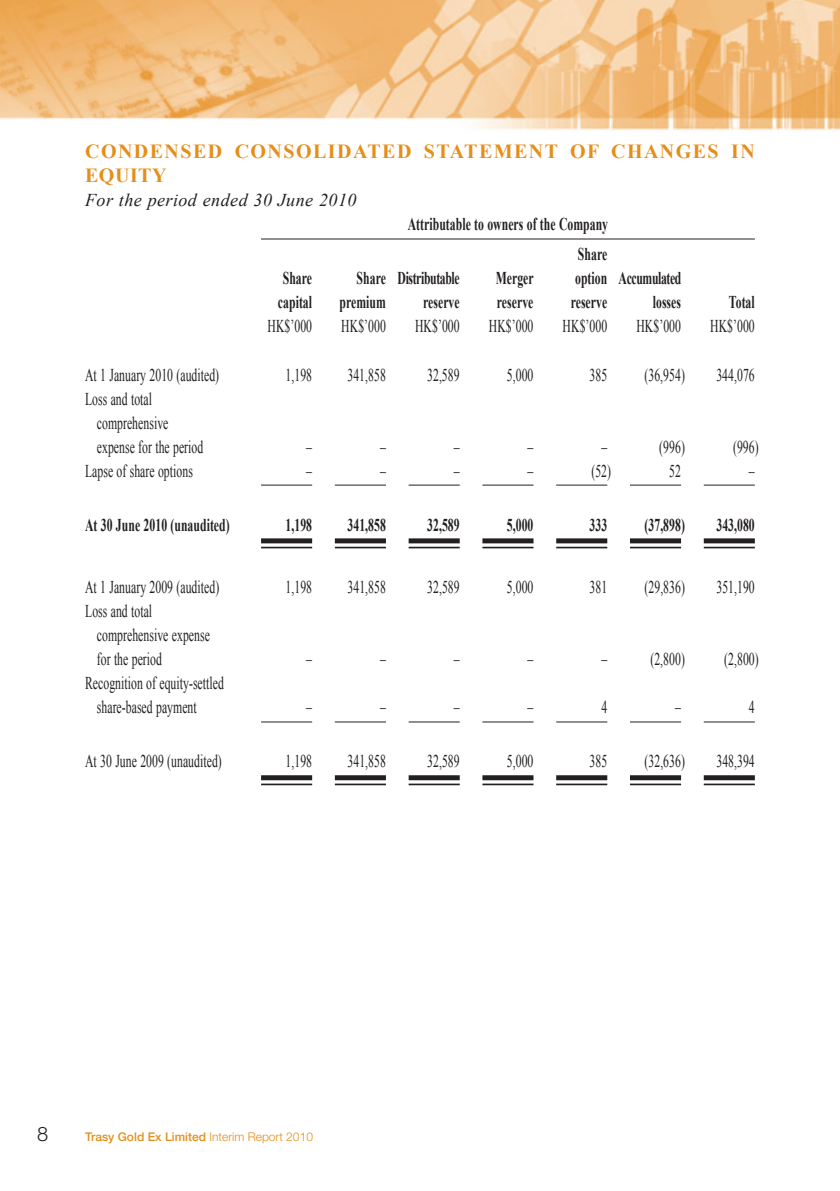
<style>
.page{position:relative;width:840px;height:1191px;background:#fff}
.page>*{position:absolute;margin:0;border:0;box-sizing:border-box;transform-origin:0 0}
.t1{font:700 20px/24px "Times New Roman";letter-spacing:.07em;color:#e58e19}
.t2{font:300 20px "Helvetica Neue LT Std";color:#231f20}
.t3{font:18px/24px "Times New Roman";letter-spacing:.005em;color:#231f20;scale:.65 1}
.t4{font:700 18px/30px "Times New Roman";letter-spacing:.005em;color:#231f20;text-align:right;scale:.65 1}
.t5{font:700 18px "Times New Roman";letter-spacing:-.03em;color:#231f20;scale:.65 1}
.t6{font:italic 18px "Times New Roman";letter-spacing:.025em;color:#231f20}
.t7{font:500 12px "Helvetica Neue LT Std";color:#e58e19}
.s1{font-weight:300}
</style>
<div class="page">
<img style="left:0;top:0;width:839px;height:786px">
<hr style="left:261px;top:238px;width:493px;height:1px;background:#231f20">
<hr style="left:261px;top:484px;width:51px;height:1px;background:#231f20">
<hr style="left:334px;top:484px;width:52px;height:1px;background:#231f20">
<hr style="left:408px;top:484px;width:51px;height:1px;background:#231f20">
<hr style="left:482px;top:484px;width:51px;height:1px;background:#231f20">
<hr style="left:556px;top:484px;width:51px;height:1px;background:#231f20">
<hr style="left:629px;top:484px;width:51px;height:1px;background:#231f20">
<hr style="left:703px;top:484px;width:51px;height:1px;background:#231f20">
<div style="left:261px;top:538px;width:51px;height:5px;background:#231f20"></div>
<hr style="left:261px;top:547px;width:51px;height:1px;background:#231f20">
<div style="left:334px;top:538px;width:52px;height:5px;background:#231f20"></div>
<hr style="left:334px;top:547px;width:52px;height:1px;background:#231f20">
<div style="left:408px;top:538px;width:51px;height:5px;background:#231f20"></div>
<hr style="left:408px;top:547px;width:51px;height:1px;background:#231f20">
<div style="left:482px;top:538px;width:51px;height:5px;background:#231f20"></div>
<hr style="left:482px;top:547px;width:51px;height:1px;background:#231f20">
<div style="left:556px;top:538px;width:51px;height:5px;background:#231f20"></div>
<hr style="left:556px;top:547px;width:51px;height:1px;background:#231f20">
<div style="left:629px;top:538px;width:51px;height:5px;background:#231f20"></div>
<hr style="left:629px;top:547px;width:51px;height:1px;background:#231f20">
<div style="left:703px;top:538px;width:51px;height:5px;background:#231f20"></div>
<hr style="left:703px;top:547px;width:51px;height:1px;background:#231f20">
<hr style="left:261px;top:721px;width:51px;height:1px;background:#231f20">
<hr style="left:334px;top:721px;width:52px;height:1px;background:#231f20">
<hr style="left:408px;top:721px;width:51px;height:1px;background:#231f20">
<hr style="left:482px;top:721px;width:51px;height:1px;background:#231f20">
<hr style="left:556px;top:721px;width:51px;height:1px;background:#231f20">
<hr style="left:629px;top:721px;width:51px;height:1px;background:#231f20">
<hr style="left:703px;top:721px;width:51px;height:1px;background:#231f20">
<div style="left:261px;top:775px;width:51px;height:5px;background:#231f20"></div>
<hr style="left:261px;top:783px;width:51px;height:2px;background:#231f20">
<div style="left:334px;top:775px;width:52px;height:5px;background:#231f20"></div>
<hr style="left:334px;top:783px;width:52px;height:2px;background:#231f20">
<div style="left:408px;top:775px;width:51px;height:5px;background:#231f20"></div>
<hr style="left:408px;top:783px;width:51px;height:2px;background:#231f20">
<div style="left:482px;top:775px;width:51px;height:5px;background:#231f20"></div>
<hr style="left:482px;top:783px;width:51px;height:2px;background:#231f20">
<div style="left:556px;top:775px;width:51px;height:5px;background:#231f20"></div>
<hr style="left:556px;top:783px;width:51px;height:2px;background:#231f20">
<div style="left:629px;top:775px;width:51px;height:5px;background:#231f20"></div>
<hr style="left:629px;top:783px;width:51px;height:2px;background:#231f20">
<div style="left:703px;top:775px;width:51px;height:5px;background:#231f20"></div>
<hr style="left:703px;top:783px;width:51px;height:2px;background:#231f20">
<p class="t1" style="left:85px;top:139px;width:670px">CONDENSED CONSOLIDATED STATEMENT OF CHANGES IN<br>EQUITY</p>
<p class="t6" style="left:85px;top:188px;width:273px">For the period ended 30 June 2010</p>
<p class="t4" style="left:407px;top:209px;width:309px">Attributable to owners of the Company<br>Share</p>
<p class="t4" style="left:283px;top:263px;width:47px">Share</p>
<p class="t5" style="left:356px;top:266px;width:160px">Share Distributable</p>
<p class="t4" style="left:495px;top:263px;width:60px">Merger</p>
<p class="t5" style="left:574px;top:266px;width:165px">option Accumulated</p>
<p class="t4" style="left:278px;top:287px;width:54px">capital</p>
<p class="t4" style="left:339px;top:287px;width:73px">premium</p>
<p class="t4" style="left:423px;top:287px;width:58px">reserve</p>
<p class="t4" style="left:496px;top:287px;width:58px">reserve</p>
<p class="t4" style="left:570px;top:287px;width:58px">reserve</p>
<p class="t4" style="left:652px;top:287px;width:45px">losses</p>
<p class="t4" style="left:728px;top:287px;width:41px">Total</p>
<p class="t3" style="left:267px;top:314px;width:70px">HK$’000</p>
<p class="t3" style="left:341px;top:314px;width:70px">HK$’000</p>
<p class="t3" style="left:415px;top:314px;width:70px">HK$’000</p>
<p class="t3" style="left:488px;top:314px;width:70px">HK$’000</p>
<p class="t3" style="left:562px;top:314px;width:70px">HK$’000</p>
<p class="t3" style="left:636px;top:314px;width:70px">HK$’000</p>
<p class="t3" style="left:709px;top:314px;width:70px">HK$’000</p>
<p class="t3" style="left:85px;top:362px;width:208px">At 1 January 2010 (audited)</p>
<p class="t3" style="left:285px;top:362px;width:42px">1,198</p>
<p class="t3" style="left:347px;top:362px;width:61px">341,858</p>
<p class="t3" style="left:427px;top:362px;width:51px">32,589</p>
<p class="t3" style="left:506px;top:362px;width:42px">5,000</p>
<p class="t3" style="left:589px;top:362px;width:29px">385</p>
<p class="t3" style="left:644px;top:362px;width:64px">(36,954)</p>
<p class="t3" style="left:716px;top:362px;width:61px">344,076</p>
<p class="t3" style="left:97px;top:386px;width:165px;text-indent:-12px">Loss and total comprehensive expense for the period</p>
<p class="t3" style="left:306px;top:434px;width:10px">–</p>
<p class="t3" style="left:380px;top:434px;width:10px">–</p>
<p class="t3" style="left:453px;top:434px;width:10px">–</p>
<p class="t3" style="left:527px;top:434px;width:10px">–</p>
<p class="t3" style="left:601px;top:434px;width:10px">–</p>
<p class="t3" style="left:659px;top:434px;width:41px">(996)</p>
<p class="t3" style="left:732px;top:434px;width:41px">(996)</p>
<p class="t3" style="left:85px;top:458px;width:167px">Lapse of share options</p>
<p class="t3" style="left:306px;top:458px;width:10px">–</p>
<p class="t3" style="left:380px;top:458px;width:10px">–</p>
<p class="t3" style="left:453px;top:458px;width:10px">–</p>
<p class="t3" style="left:527px;top:458px;width:10px">–</p>
<p class="t3" style="left:591px;top:458px;width:32px">(52)</p>
<p class="t3" style="left:668px;top:458px;width:20px">52</p>
<p class="t3" style="left:748px;top:458px;width:10px">–</p>
<p class="t4" style="left:85px;top:509px;width:224px">At 30 June 2010 (unaudited)</p>
<p class="t4" style="left:285px;top:509px;width:42px">1,198</p>
<p class="t4" style="left:347px;top:509px;width:61px">341,858</p>
<p class="t4" style="left:427px;top:509px;width:51px">32,589</p>
<p class="t4" style="left:506px;top:509px;width:42px">5,000</p>
<p class="t4" style="left:589px;top:509px;width:29px">333</p>
<p class="t4" style="left:644px;top:509px;width:64px">(37,898)</p>
<p class="t4" style="left:716px;top:509px;width:61px">343,080</p>
<p class="t3" style="left:85px;top:575px;width:208px">At 1 January 2009 (audited)</p>
<p class="t3" style="left:285px;top:575px;width:42px">1,198</p>
<p class="t3" style="left:347px;top:575px;width:61px">341,858</p>
<p class="t3" style="left:427px;top:575px;width:51px">32,589</p>
<p class="t3" style="left:506px;top:575px;width:42px">5,000</p>
<p class="t3" style="left:589px;top:575px;width:29px">381</p>
<p class="t3" style="left:644px;top:575px;width:64px">(29,836)</p>
<p class="t3" style="left:716px;top:575px;width:61px">351,190</p>
<p class="t3" style="left:97px;top:599px;width:175px;text-indent:-12px">Loss and total comprehensive expense for the period</p>
<p class="t3" style="left:306px;top:647px;width:10px">–</p>
<p class="t3" style="left:380px;top:647px;width:10px">–</p>
<p class="t3" style="left:453px;top:647px;width:10px">–</p>
<p class="t3" style="left:527px;top:647px;width:10px">–</p>
<p class="t3" style="left:601px;top:647px;width:130px">– (2,800)</p>
<p class="t3" style="left:723px;top:647px;width:55px">(2,800)</p>
<p class="t3" style="left:97px;top:671px;width:197px;text-indent:-12px">Recognition of equity-settled share-based payment</p>
<p class="t3" style="left:306px;top:695px;width:10px">–</p>
<p class="t3" style="left:380px;top:695px;width:10px">–</p>
<p class="t3" style="left:453px;top:695px;width:10px">–</p>
<p class="t3" style="left:527px;top:695px;width:10px">–</p>
<p class="t3" style="left:601px;top:695px;width:10px">4</p>
<p class="t3" style="left:674px;top:695px;width:10px">–</p>
<p class="t3" style="left:748px;top:695px;width:10px">4</p>
<p class="t3" style="left:85px;top:749px;width:212px">At 30 June 2009 (unaudited)</p>
<p class="t3" style="left:285px;top:749px;width:42px">1,198</p>
<p class="t3" style="left:347px;top:749px;width:61px">341,858</p>
<p class="t3" style="left:427px;top:749px;width:51px">32,589</p>
<p class="t3" style="left:506px;top:749px;width:42px">5,000</p>
<p class="t3" style="left:589px;top:749px;width:29px">385</p>
<p class="t3" style="left:644px;top:749px;width:64px">(32,636)</p>
<p class="t3" style="left:716px;top:749px;width:61px">348,394</p>
<p class="t2" style="left:37px;top:1121px;width:13px">8</p>
<p class="t7" style="left:85px;top:1130px;width:229px">Trasy Gold Ex Limited <span class="s1">Interim Report 2010</span></p>
</div>
